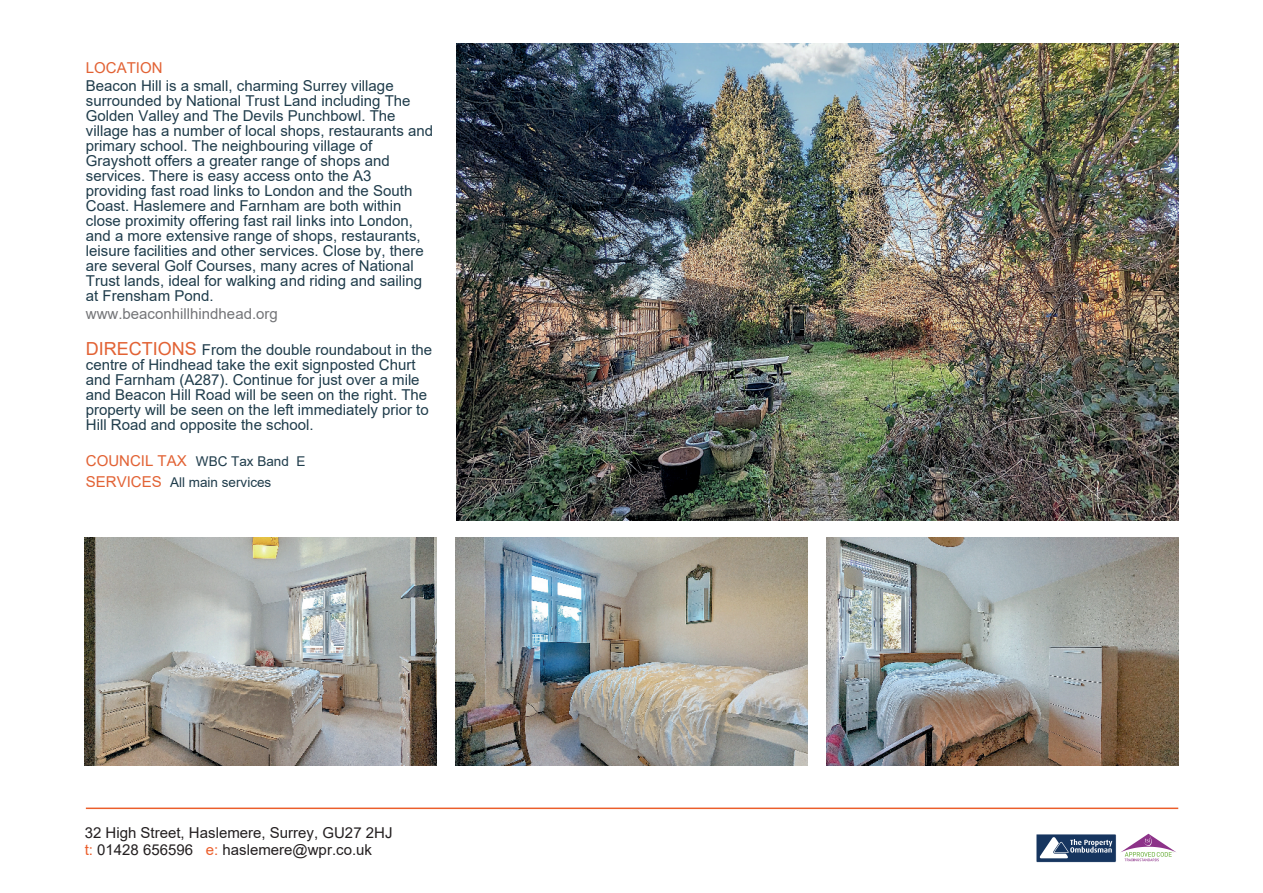
<style>
.page{position:relative;width:1263px;height:893px;background:#fff}
.page>*{position:absolute;margin:0;border:0;box-sizing:border-box;transform-origin:0 0}
.t1{font:15px/15px "Arial";color:#1f3c4b}
.t2{font:15px/17.2px "Arial";color:#231f20}
.t3{font:15px "Arial";color:#747578}
.t4{font:15px "Arial";color:#e26234}
.t5{font:13.5px/21px "Arial";color:#1f3c4b}
.s1{font-size:18px;color:#e26234}
.s2{font-size:15px;color:#e26234}
.s3{color:#eb5e2b}
</style>
<div class="page">
<img style="left:85px;top:537px;width:351px;height:229px">
<img style="left:456px;top:537px;width:351px;height:229px">
<img style="left:827px;top:537px;width:351px;height:229px">
<img style="left:456px;top:44px;width:722px;height:476px">
<hr style="left:86px;top:807px;width:1092px;height:2px;background:#eb5e2b">
<svg style="left:1036px;top:834px;width:140px;height:28px"></svg>
<p class="t4" style="left:86px;top:62px;width:78px">LOCATION</p>
<p class="t1" style="left:86px;top:80px;width:349px">Beacon Hill is a small, charming Surrey village surrounded by National Trust Land including The Golden Valley and The Devils Punchbowl. The village has a number of local shops, restaurants and primary school. The neighbouring village of Grayshott offers a greater range of shops and services. There is easy access onto the A3 providing fast road links to London and the South Coast. Haslemere and Farnham are both within close proximity offering fast rail links into London, and a more extensive range of shops, restaurants, leisure facilities and other services. Close by, there are several Golf Courses, many acres of National Trust lands, ideal for walking and riding and sailing at Frensham Pond.</p>
<p class="t3" style="left:86px;top:308px;width:194px">www.beaconhillhindhead.org</p>
<p class="t1" style="left:86px;top:344px;width:348px"><span class="s1">DIRECTIONS</span> From the double roundabout in the centre of Hindhead take the exit signposted Churt and Farnham (A287). Continue for just over a mile and Beacon Hill Road will be seen on the right. The property will be seen on the left immediately prior to Hill Road and opposite the school.</p>
<p class="t5" style="left:86px;top:452px;width:221px"><span class="s2">COUNCIL TAX</span> WBC Tax Band E<br><span class="s2">SERVICES</span> All main services</p>
<p class="t2" style="left:85px;top:825px;width:309px">32 High Street, Haslemere, Surrey, GU27 2HJ <span class="s3">t:</span> 01428 656596 <span class="s3">e:</span> haslemere@wpr.co.uk</p>
</div>
